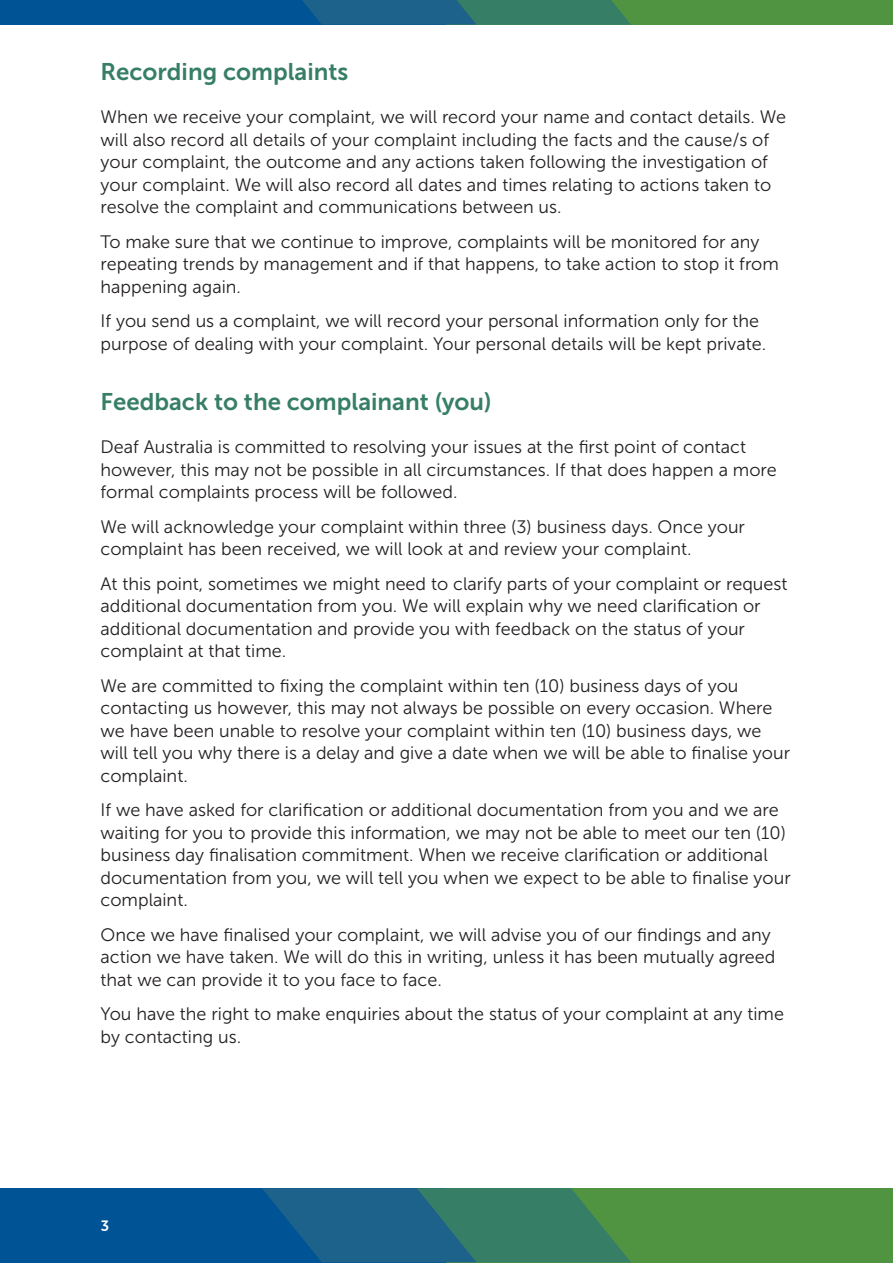
<style>
.page{position:relative;width:893px;height:1263px;background:#fff}
.page>*{position:absolute;margin:0;border:0;box-sizing:border-box;transform-origin:0 0}
.t1{font:24px "Museo Sans 700";color:#377e67}
.t2{font:18px/22.5px "Museo Sans 300";color:#231f20}
.t3{font:15px "Museo Sans Rounded 700";color:#fff}
</style>
<div class="page">
<div style="left:0;top:1188px;width:484px;height:74px;background:#005395"></div>
<div style="left:446px;top:1188px;width:447px;height:74px;background:#509442"></div>
<svg style="left:262px;top:1188px;width:369px;height:74px"></svg>
<div style="left:0;top:0;width:484px;height:25px;background:#005395"></div>
<div style="left:446px;top:0;width:447px;height:25px;background:#509442"></div>
<svg style="left:302px;top:0;width:329px;height:25px;background:#297077"></svg>
<h1 class="t1" style="left:100px;top:58px;width:249px">Recording complaints</h1>
<p class="t2" style="left:100px;top:106px;width:687px">When we receive your complaint, we will record your name and contact details. We will also record all details of your complaint including the facts and the cause/s of your complaint, the outcome and any actions taken following the investigation of your complaint. We will also record all dates and times relating to actions taken to resolve the complaint and communications between us.</p>
<p class="t2" style="left:100px;top:230px;width:680px">To make sure that we continue to improve, complaints will be monitored for any repeating trends by management and if that happens, to take action to stop it from happening again.</p>
<p class="t2" style="left:100px;top:310px;width:667px">If you send us a complaint, we will record your personal information only for the purpose of dealing with your complaint. Your personal details will be kept private.</p>
<h1 class="t1" style="left:100px;top:388px;width:393px">Feedback to the complainant (you)</h1>
<p class="t2" style="left:100px;top:436px;width:678px">Deaf Australia is committed to resolving your issues at the frst point of contact however, this may not be possible in all circumstances. If that does happen a more formal complaints process will be followed.</p>
<p class="t2" style="left:100px;top:515px;width:646px">We will acknowledge your complaint within three (3) business days. Once your complaint has been received, we will look at and review your complaint.</p>
<p class="t2" style="left:100px;top:572px;width:688px">At this point, sometimes we might need to clarify parts of your complaint or request additional documentation from you. We will explain why we need clarifcation or additional documentation and provide you with feedback on the status of your complaint at that time.</p>
<p class="t2" style="left:100px;top:674px;width:691px">We are committed to fxing the complaint within ten (10) business days of you contacting us however, this may not always be possible on every occasion. Where we have been unable to resolve your complaint within ten (10) business days, we will tell you why there is a delay and give a date when we will be able to fnalise your complaint.</p>
<p class="t2" style="left:100px;top:799px;width:692px">If we have asked for clarifcation or additional documentation from you and we are waiting for you to provide this information, we may not be able to meet our ten (10) business day fnalisation commitment. When we receive clarifcation or additional documentation from you, we will tell you when we expect to be able to fnalise your complaint.</p>
<p class="t2" style="left:100px;top:923px;width:676px">Once we have fnalised your complaint, we will advise you of our fndings and any action we have taken. We will do this in writing, unless it has been mutually agreed that we can provide it to you face to face.</p>
<p class="t2" style="left:100px;top:1003px;width:685px">You have the right to make enquiries about the status of your complaint at any time by contacting us.</p>
<p class="t3" style="left:101px;top:1217px;width:10px">3</p>
</div>
